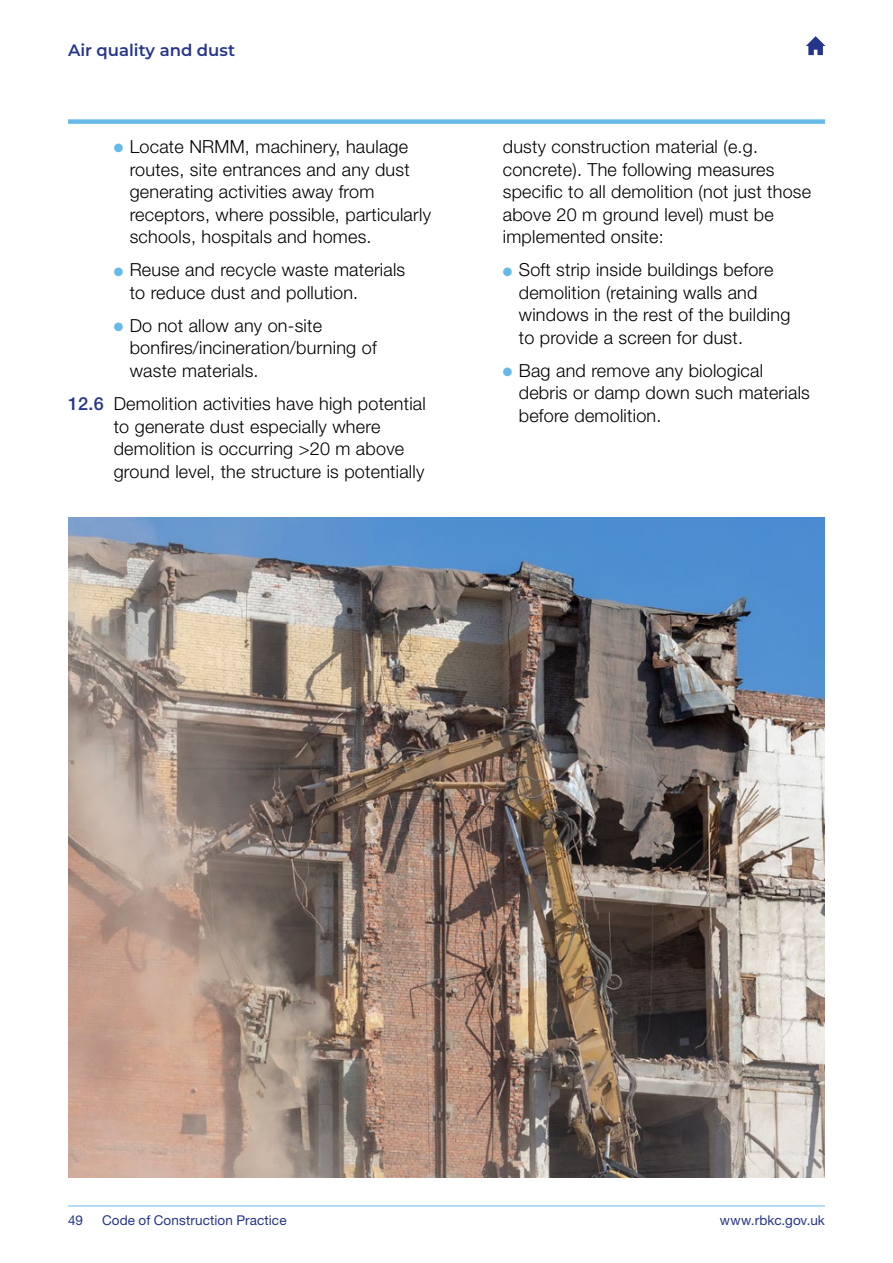
<style>
.page{position:relative;width:893px;height:1263px;background:#fff}
.page>*{position:absolute;margin:0;border:0;box-sizing:border-box;transform-origin:0 0}
.t1{font:300 18px/22.5px "Helvetica Neue LT Std";letter-spacing:.015em;color:#000}
.t2{font:600 16.5px "Montserrat";color:#26358c}
.t3{font:13.5px "Helvetica Neue LT Std";letter-spacing:.01em;color:#26358c}
.s1{color:#67b9e8}
.s2{font-weight:500;color:#26358c}
</style>
<div class="page">
<hr style="left:68px;top:1205px;width:757px;height:1px;background:#67b9e8">
<div style="left:68px;top:119px;width:757px;height:5px;background:#67b9e8"></div>
<img style="left:68px;top:517px;width:757px;height:661px">
<svg style="left:806px;top:36px;width:19px;height:19px"></svg>
<p class="t2" style="left:68px;top:38px;width:168px">Air quality and dust</p>
<p class="t1" style="left:130px;top:135px;width:303px;text-indent:-16px"><span class="s1">●</span> Locate NRMM, machinery, haulage routes, site entrances and any dust generating activities away from receptors, where possible, particularly schools, hospitals and homes.</p>
<p class="t1" style="left:130px;top:258px;width:277px;text-indent:-16px"><span class="s1">●</span> Reuse and recycle waste materials to reduce dust and pollution.</p>
<p class="t1" style="left:130px;top:314px;width:248px;text-indent:-16px"><span class="s1">●</span> Do not allow any on-site bonfires/incineration/burning of waste materials.</p>
<p class="t1" style="left:114px;top:392px;width:314px;text-indent:-46px"><span class="s2">12.6</span> Demolition activities have high potential to generate dust especially where demolition is occurring &gt;20 m above ground level, the structure is potentially</p>
<p class="t1" style="left:503px;top:135px;width:310px">dusty construction material (e.g. concrete). The following measures specific to all demolition (not just those above 20 m ground level) must be implemented onsite:</p>
<p class="t1" style="left:519px;top:258px;width:273px;text-indent:-16px"><span class="s1">●</span> Soft strip inside buildings before demolition (retaining walls and windows in the rest of the building to provide a screen for dust.</p>
<p class="t1" style="left:519px;top:359px;width:293px;text-indent:-16px"><span class="s1">●</span> Bag and remove any biological debris or damp down such materials before demolition.</p>
<p class="t3" style="left:68px;top:1212px;width:17px">49</p>
<p class="t3" style="left:102px;top:1212px;width:186px">Code of Construction Practice</p>
<p class="t3" style="left:720px;top:1212px;width:106px">www.rbkc.gov.uk</p>
</div>
